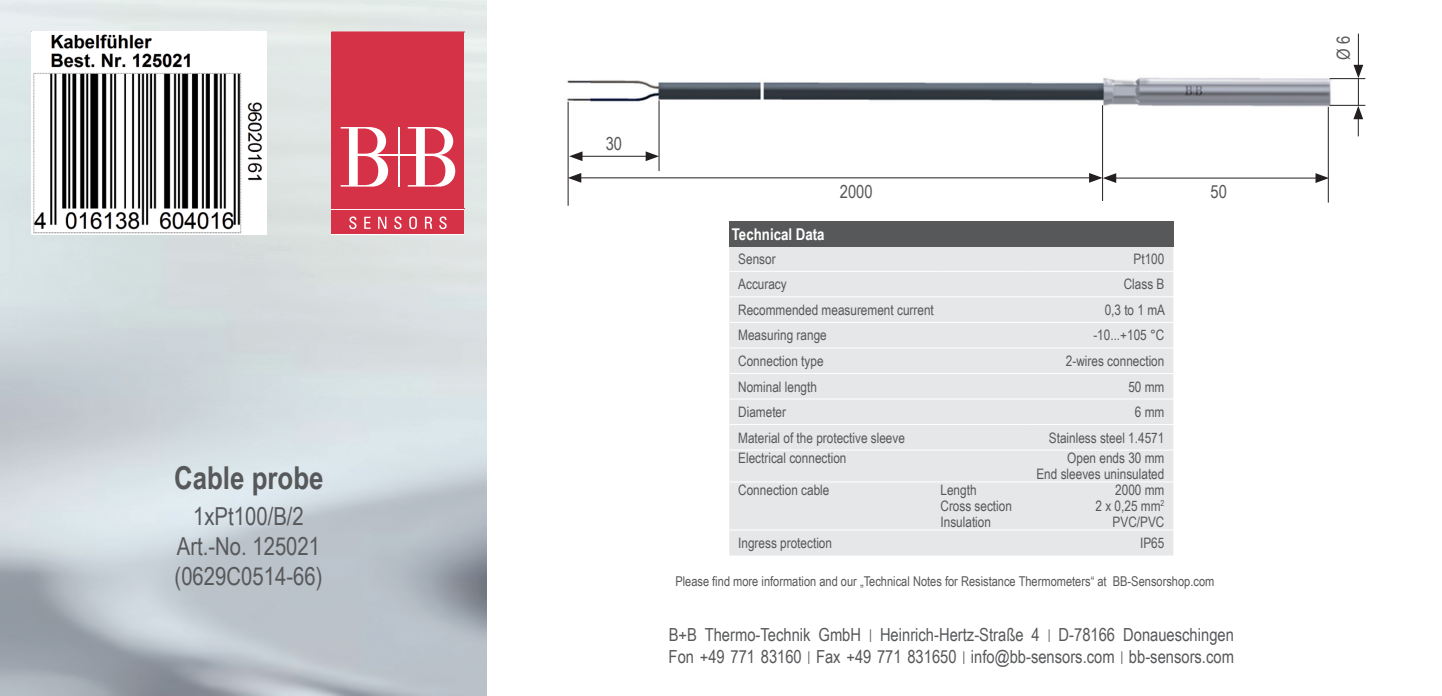
<style>
.page{position:relative;width:1442px;height:696px;background:#fff}
.page>*{position:absolute;margin:0;border:0;box-sizing:border-box;transform-origin:0 0}
.t1{font:700 31.5px "Arial Narrow";color:#57585a}
.t2{font:24.75px/29.7px "Arial Narrow";color:#57585a;text-align:center}
.t3{font:18px/21.6px "Arial Narrow";color:#57585a}
.t4{font:700 16.2px "Arial Narrow";color:#fff}
.t5{font:14.4px/16.2px "Arial Narrow";color:#57585a;text-align:right}
.t6{font:13.5px "Arial Narrow";color:#57585a}
.s1{font-size:13.5px}
</style>
<div class="page">
<img style="left:0;top:0;width:486px;height:695px">
<svg style="left:332px;top:32px;width:132px;height:176px;background:#da475a"></svg>
<div style="left:332px;top:210px;width:132px;height:24px;background:#d63247"></div>
<svg style="left:349px;top:216px;width:97px;height:13px"></svg>
<img style="left:32px;top:32px;width:234px;height:202px">
<div style="left:729px;top:221px;width:444px;height:26px;background:#57585a"></div>
<div style="left:729px;top:247px;width:444px;height:308px;background:#e6e7e9"></div>
<hr style="left:729px;top:271px;width:209px;height:1px;background:#fff">
<hr style="left:938px;top:271px;width:91px;height:1px;background:#fff">
<hr style="left:1029px;top:271px;width:144px;height:1px;background:#fff">
<hr style="left:729px;top:296px;width:209px;height:1px;background:#fff">
<hr style="left:938px;top:296px;width:91px;height:1px;background:#fff">
<hr style="left:1029px;top:296px;width:144px;height:1px;background:#fff">
<hr style="left:729px;top:322px;width:209px;height:1px;background:#fff">
<hr style="left:938px;top:322px;width:91px;height:1px;background:#fff">
<hr style="left:1029px;top:322px;width:144px;height:1px;background:#fff">
<hr style="left:729px;top:347px;width:209px;height:1px;background:#fff">
<hr style="left:938px;top:347px;width:91px;height:1px;background:#fff">
<hr style="left:1029px;top:347px;width:144px;height:1px;background:#fff">
<hr style="left:729px;top:373px;width:209px;height:1px;background:#fff">
<hr style="left:938px;top:373px;width:91px;height:1px;background:#fff">
<hr style="left:1029px;top:373px;width:144px;height:1px;background:#fff">
<hr style="left:729px;top:398px;width:209px;height:1px;background:#fff">
<hr style="left:938px;top:398px;width:91px;height:1px;background:#fff">
<hr style="left:1029px;top:398px;width:144px;height:1px;background:#fff">
<hr style="left:729px;top:424px;width:209px;height:1px;background:#fff">
<hr style="left:938px;top:424px;width:91px;height:1px;background:#fff">
<hr style="left:1029px;top:424px;width:144px;height:1px;background:#fff">
<hr style="left:729px;top:449px;width:209px;height:1px;background:#fff">
<hr style="left:938px;top:449px;width:91px;height:1px;background:#fff">
<hr style="left:1029px;top:449px;width:144px;height:1px;background:#fff">
<hr style="left:729px;top:481px;width:209px;height:1px;background:#fff">
<hr style="left:938px;top:481px;width:91px;height:1px;background:#fff">
<hr style="left:1029px;top:481px;width:144px;height:1px;background:#fff">
<hr style="left:729px;top:529px;width:209px;height:1px;background:#fff">
<hr style="left:938px;top:529px;width:91px;height:1px;background:#fff">
<hr style="left:1029px;top:529px;width:144px;height:1px;background:#fff">
<img style="left:567px;top:77px;width:786px;height:72px">
<hr style="left:1357px;top:34px;width:1px;height:34px;background:#231f20">
<hr style="left:1329px;top:78px;width:36px;height:1px;background:#231f20">
<hr style="left:1329px;top:105px;width:36px;height:1px;background:#231f20">
<hr style="left:1102px;top:105px;width:1px;height:96px;background:#231f20">
<hr style="left:1327px;top:107px;width:1px;height:95px;background:#231f20">
<hr style="left:1112px;top:178px;width:207px;height:1px;background:#231f20">
<svg style="left:1315px;top:173px;width:13px;height:10px"></svg>
<hr style="left:658px;top:100px;width:1px;height:71px;background:#231f20">
<hr style="left:568px;top:102px;width:1px;height:104px;background:#231f20">
<hr style="left:577px;top:177px;width:515px;height:1px;background:#231f20">
<svg style="left:1089px;top:173px;width:27px;height:10px"></svg>
<svg style="left:568px;top:173px;width:13px;height:10px"></svg>
<hr style="left:579px;top:156px;width:70px;height:1px;background:#231f20">
<svg style="left:645px;top:151px;width:14px;height:10px"></svg>
<svg style="left:569px;top:151px;width:13px;height:10px"></svg>
<svg style="left:1353px;top:65px;width:10px;height:71px"></svg>
<h1 class="t1" style="left:174px;top:454px;width:151px">Cable probe</h1>
<h2 class="t2" style="left:175px;top:500px;width:149px">1xPt100/B/2<br>Art.-No. 125021 (0629C0514-66)</h2>
<p class="t3" style="left:605px;top:132px;width:18px">30</p>
<p class="t3" style="left:839px;top:180px;width:34px">2000</p>
<p class="t3" style="left:1210px;top:180px;width:18px">50</p>
<p class="t4" style="left:732px;top:222px;width:94px">Technical Data</p>
<p class="t5" style="left:738px;top:250px;width:39px">Sensor</p>
<p class="t5" style="left:1133px;top:250px;width:32px">Pt100</p>
<p class="t5" style="left:738px;top:275px;width:50px">Accuracy</p>
<p class="t5" style="left:1123px;top:275px;width:42px">Class B</p>
<p class="t5" style="left:738px;top:301px;width:197px">Recommended measurement current</p>
<p class="t5" style="left:1104px;top:301px;width:62px">0,3 to 1 mA</p>
<p class="t5" style="left:738px;top:326px;width:90px">Measuring range</p>
<p class="t5" style="left:1093px;top:326px;width:73px">-10...+105 °C</p>
<p class="t5" style="left:738px;top:352px;width:87px">Connection type</p>
<p class="t5" style="left:1066px;top:352px;width:100px">2-wires connection</p>
<p class="t5" style="left:738px;top:377px;width:80px">Nominal length</p>
<p class="t5" style="left:1128px;top:377px;width:38px">50 mm</p>
<p class="t5" style="left:738px;top:403px;width:49px">Diameter</p>
<p class="t5" style="left:1134px;top:403px;width:31px">6 mm</p>
<p class="t5" style="left:738px;top:428px;width:168px">Material of the protective sleeve</p>
<p class="t5" style="left:1048px;top:428px;width:117px">Stainless steel 1.4571</p>
<p class="t5" style="left:738px;top:449px;width:110px">Electrical connection</p>
<p class="t5" style="left:1036px;top:449px;width:130px">Open ends 30 mm<br>End sleeves uninsulated</p>
<p class="t5" style="left:738px;top:481px;width:93px">Connection cable</p>
<p class="t5" style="left:940px;top:481px;width:73px;text-align:left">Length<br>Cross section<br>Insulation</p>
<p class="t5" style="left:1095px;top:481px;width:70px">2000 mm<br>2 x 0,25 mm<sup>2<br></sup>PVC/PVC</p>
<p class="t5" style="left:738px;top:534px;width:95px">Ingress protection</p>
<p class="t5" style="left:1140px;top:534px;width:26px">IP65</p>
<p class="t6" style="left:675px;top:571px;width:540px">Please find more information and our „Technical Notes for Resistance Thermometers“ at BB-Sensorshop.com</p>
<p class="t3" style="left:668px;top:623px;width:567px">B+B Thermo-Technik GmbH <span class="s1">|</span> Heinrich-Hertz-Straße 4 <span class="s1">|</span> D-78166 Donaueschingen<br>Fon +49 771 83160 <span class="s1">|</span> Fax +49 771 831650 <span class="s1">|</span> info@bb-sensors.com <span class="s1">|</span> bb-sensors.com</p>
<p class="t3" style="left:1332px;top:60px;width:25px;rotate:-90deg">Ø 6</p>
</div>
